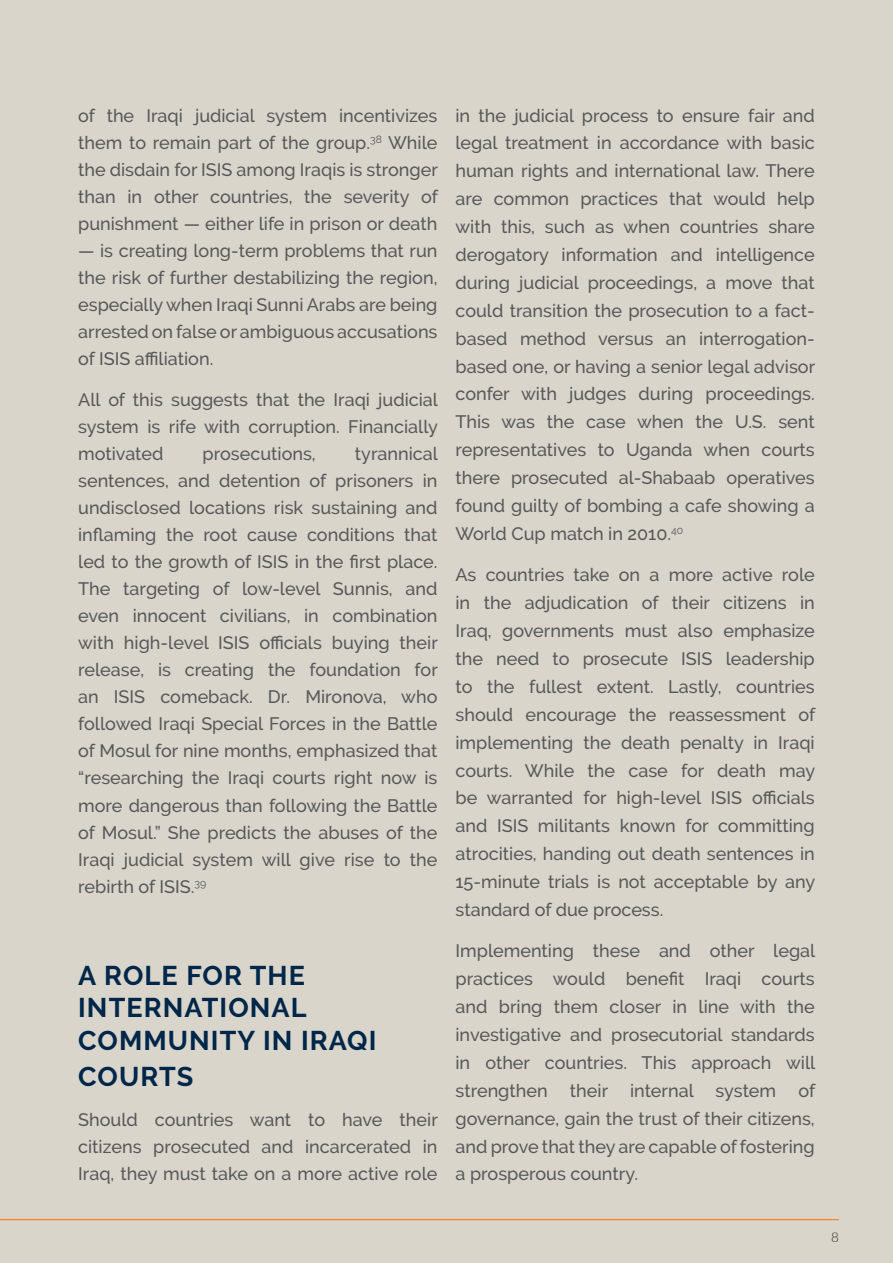
<style>
.page{position:relative;width:893px;height:1263px;background:#d9d5cb}
.page>*{position:absolute;margin:0;border:0;box-sizing:border-box;transform-origin:0 0}
.t1{font:700 27px/32.4px "Raleway";letter-spacing:.04em;color:#002649}
.t2{font:500 18px/27.9px "Raleway";color:#57585a;text-align:justify}
.t3{font:300 13.5px "Lato";color:#262825}
</style>
<div class="page">
<hr style="left:0;top:1219px;width:839px;height:1px;background:#ff7200">
<p class="t2" style="left:78px;top:102px;width:361px;line-height:27px">of the Iraqi judicial system incentivizes them to remain part of the group.<sup>38</sup> While the disdain for ISIS among Iraqis is stronger than in other countries, the severity of punishment — either life in prison or death</p>
<p class="t2" style="left:78px;top:237px;width:361px;line-height:27px">— is creating long-term problems that run the risk of further destabilizing the region, especially when Iraqi Sunni Arabs are being arrested on false or ambiguous accusations of ISIS affiliation.</p>
<p class="t2" style="left:78px;top:386px;width:361px;line-height:27px">All of this suggests that the Iraqi judicial system is rife with corruption. Financially motivated</p>
<p class="t2" style="left:78px;top:440px;width:361px;line-height:27px;text-indent:277px">tyrannical sentences, and detention of prisoners in undisclosed locations risk sustaining and inflaming the root cause conditions that led to the growth of ISIS in the first place.<br>The targeting of low-level Sunnis, and even innocent civilians, in combination with high-level ISIS officials buying their release, is creating the foundation for an ISIS comeback. Dr. Mironova, who followed Iraqi Special Forces in the Battle of Mosul for nine months, emphasized that “researching the Iraqi courts right now is more dangerous than following the Battle of Mosul.” She predicts the abuses of the Iraqi judicial system will give rise to the rebirth of ISIS.<sup>39</sup></p>
<p class="t2" style="left:203px;top:439px;width:115px">prosecutions,</p>
<h1 class="t1" style="left:78px;top:959px;width:300px">A ROLE FOR THE<br>INTERNATIONAL<br>COMMUNITY IN IRAQI</h1>
<h1 class="t1" style="left:78px;top:1060px;width:117px">COURTS</h1>
<p class="t2" style="left:78px;top:1106px;width:361px;line-height:27px">Should countries want to have their citizens prosecuted and incarcerated in Iraq, they must take on a more active role</p>
<p class="t2" style="left:455px;top:101px;width:361px">in the judicial process to ensure fair and legal treatment in accordance with basic human rights and international law. There are common practices that would help with this, such as when countries share derogatory information and intelligence during judicial proceedings, a move that could transition the prosecution to a fact&shy;based method versus an interrogation&shy;based one, or having a senior legal advisor confer with judges during proceedings.<br>This was the case when the U.S. sent representatives to Uganda when courts there prosecuted al-Shabaab operatives found guilty of bombing a cafe showing a World Cup match in 2010.<sup>40</sup></p>
<p class="t2" style="left:455px;top:561px;width:361px">As countries take on a more active role in the adjudication of their citizens in Iraq, governments must also emphasize the need to prosecute ISIS leadership to the fullest extent. Lastly, countries should encourage the reassessment of implementing the death penalty in Iraqi courts. While the case for death may be warranted for high-level ISIS officials and ISIS militants known for committing atrocities, handing out death sentences in 15-minute trials is not acceptable by any standard of due process.</p>
<p class="t2" style="left:455px;top:937px;width:361px">Implementing these and other legal practices would benefit Iraqi courts and bring them closer in line with the investigative and prosecutorial standards in other countries. This approach will strengthen their internal system of governance, gain the trust of their citizens, and prove that they are capable of fostering a prosperous country.</p>
<p class="t3" style="left:831px;top:1228px;width:9px">8</p>
</div>
